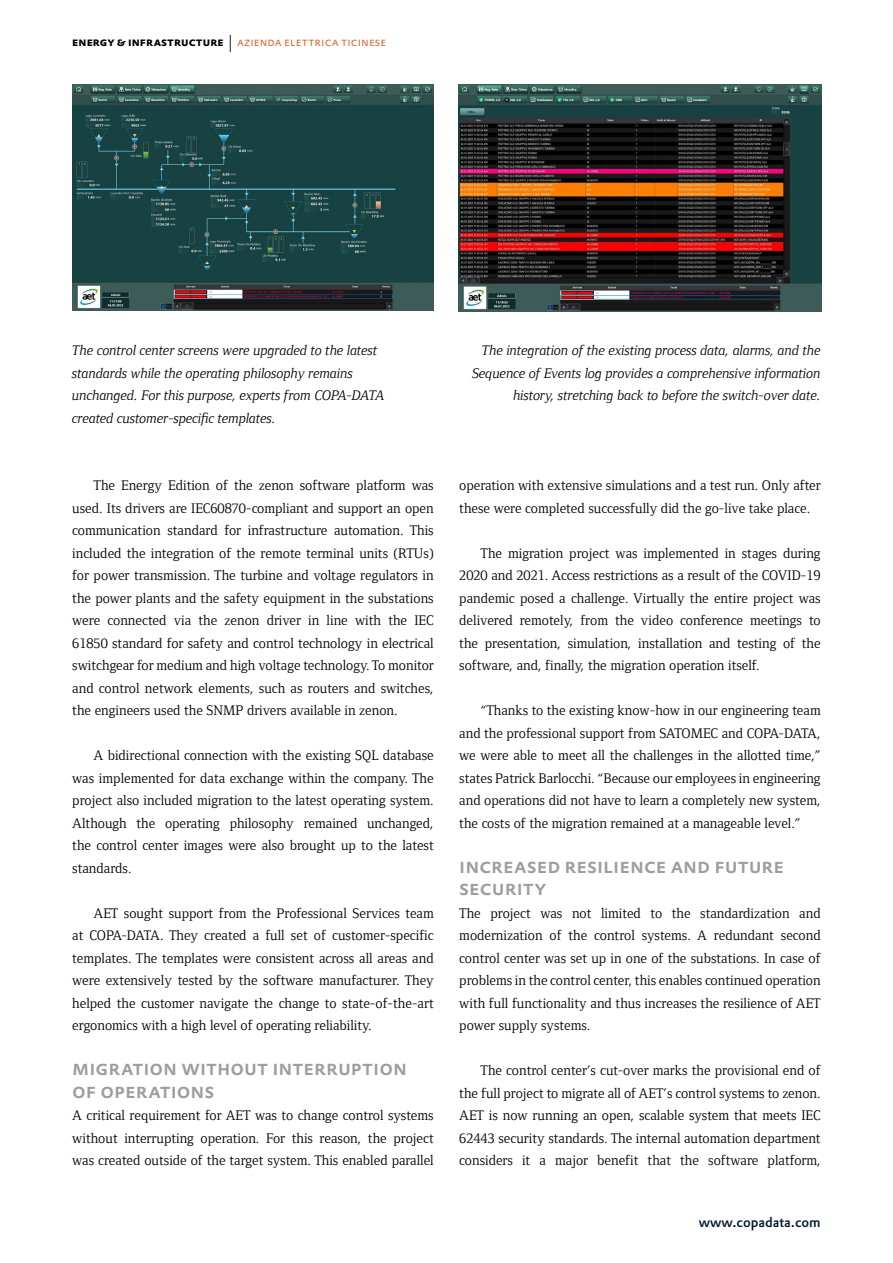
<style>
.page{position:relative;width:893px;height:1263px;background:#fff}
.page>*{position:absolute;margin:0;border:0;box-sizing:border-box;transform-origin:0 0}
.t1{font:500 21px/22.5px "DTL Prokyon TOT Caps";color:#9d9d9c}
.t2{font:14.25px/22.5px "Foundry Form Serif";color:#000;text-align:justify}
.t3{font:14.25px/22.5px "Foundry Form Serif Italic OSF";color:#000;text-align:right}
.t4{font:500 13.5px "DTL Prokyon TOT";color:#001c37}
.t5{font:300 12px "DTL Prokyon TOT Caps";letter-spacing:.005em;color:#e94e0f}
.s1{font-weight:700;color:#000}
.s2{font-size:24px;color:#000}
</style>
<div class="page">
<img style="left:72px;top:85px;width:362px;height:226px">
<img style="left:458px;top:85px;width:363px;height:227px">
<p class="t5" style="left:72px;top:34px;width:316px"><span class="s1">energy &amp; infrastructure</span> <span class="s2">I</span> azienda elettrica ticinese</p>
<p class="t3" style="left:72px;top:339px;width:314px;text-align:left">The control center screens were upgraded to the latest standards while the operating philosophy remains unchanged. For this purpose, experts from COPA-DATA created customer-specific templates.</p>
<p class="t2" style="left:72px;top:474px;width:363px;text-indent:21px">The Energy Edition of the zenon software platform was used. Its drivers are IEC60870-compliant and support an open communication standard for infrastructure automation. This included the integration of the remote terminal units (RTUs) for power transmission. The turbine and voltage regulators in the power plants and the safety equipment in the substations were connected via the zenon driver in line with the IEC 61850 standard for safety and control technology in electrical switchgear for medium and high voltage technology. To monitor and control network elements, such as routers and switches, the engineers used the SNMP drivers available in zenon.</p>
<p class="t2" style="left:72px;top:744px;width:363px;text-indent:21px">A bidirectional connection with the existing SQL database was implemented for data exchange within the company. The project also included migration to the latest operating system.<br>Although the operating philosophy remained unchanged, the control center images were also brought up to the latest standards.</p>
<p class="t2" style="left:72px;top:902px;width:363px;text-indent:21px">AET sought support from the Professional Services team at COPA-DATA. They created a full set of customer-specific templates. The templates were consistent across all areas and were extensively tested by the software manufacturer. They helped the customer navigate the change to state-of-the-art ergonomics with a high level of operating reliability.</p>
<h1 class="t1" style="left:72px;top:1056px;width:336px">Migration without interruption of operations</h1>
<p class="t2" style="left:72px;top:1104px;width:363px">A critical requirement for AET was to change control systems without interrupting operation. For this reason, the project was created outside of the target system. This enabled parallel</p>
<p class="t3" style="left:472px;top:339px;width:350px">The integration of the existing process data, alarms, and the<br>Sequence of Events log provides a comprehensive information history, stretching back to before the switch-over date.</p>
<p class="t2" style="left:459px;top:474px;width:363px">operation with extensive simulations and a test run. Only after these were completed successfully did the go-live take place.</p>
<p class="t2" style="left:459px;top:542px;width:363px;text-indent:21px">The migration project was implemented in stages during 2020 and 2021. Access restrictions as a result of the COVID-19 pandemic posed a challenge. Virtually the entire project was delivered remotely, from the video conference meetings to the presentation, simulation, installation and testing of the software, and, finally, the migration operation itself.</p>
<p class="t2" style="left:459px;top:699px;width:363px;text-indent:21px">“Thanks to the existing know-how in our engineering team and the professional support from SATOMEC and COPA-DATA, we were able to meet all the challenges in the allotted time,” states Patrick Barlocchi. “Because our employees in engineering and operations did not have to learn a completely new system, the costs of the migration remained at a manageable level.”</p>
<h1 class="t1" style="left:459px;top:854px;width:323px">I ncreased resilience and future security</h1>
<p class="t2" style="left:459px;top:902px;width:363px">The project was not limited to the standardization and modernization of the control systems. A redundant second control center was set up in one of the substations. In case of problems in the control center, this enables continued operation with full functionality and thus increases the resilience of AET power supply systems.</p>
<p class="t2" style="left:459px;top:1059px;width:363px;text-indent:21px">The control center’s cut-over marks the provisional end of the full project to migrate all of AET’s control systems to zenon.<br>AET is now running an open, scalable system that meets IEC 62443 security standards. The internal automation department considers it a major benefit that the software platform,</p>
<p class="t4" style="left:699px;top:1213px;width:124px">www.copadata.com</p>
</div>
